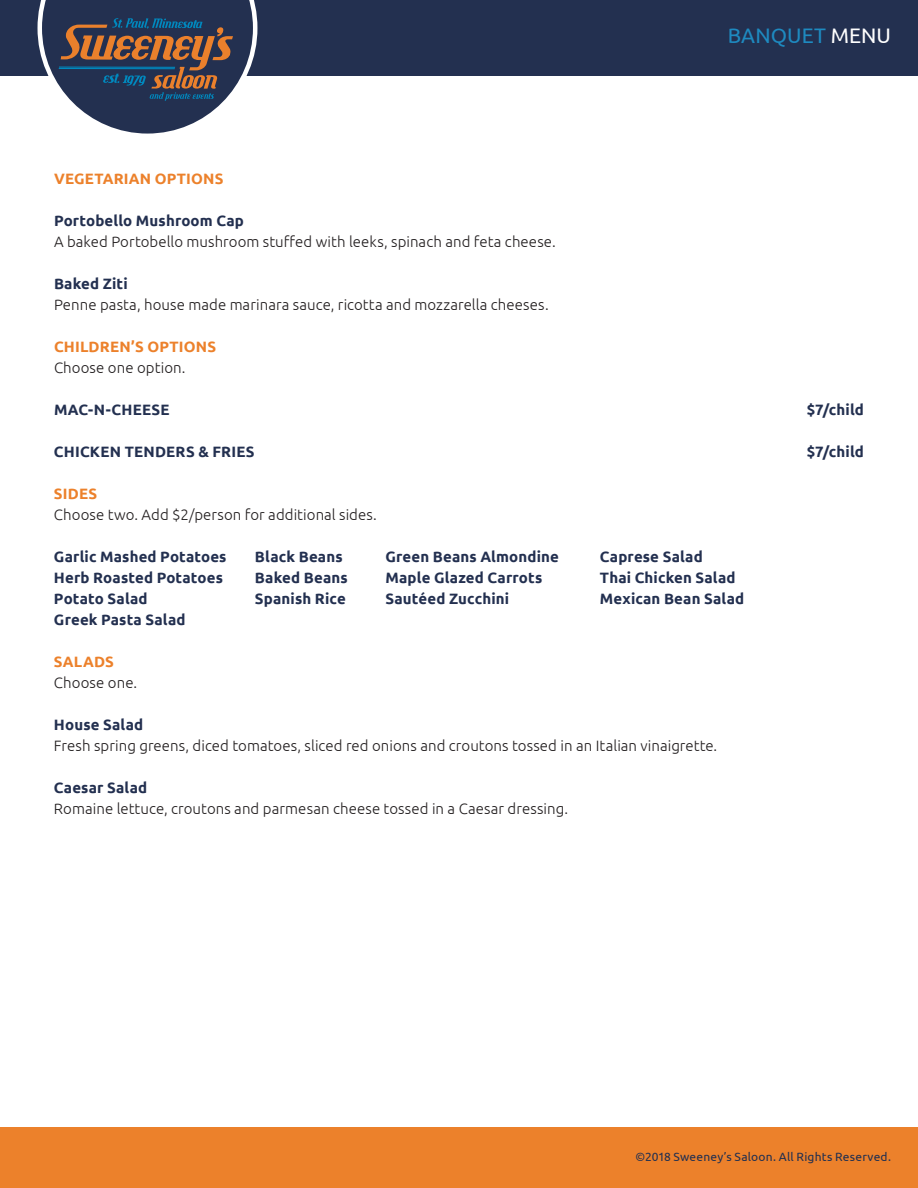
<style>
.page{position:relative;width:918px;height:1188px;background:#fff}
.page>*{position:absolute;margin:0;border:0;box-sizing:border-box;transform-origin:0 0}
.t1{font:21px "Ubuntu";letter-spacing:.005em;color:#1e8ac0}
.t2{font:300 15px "Ubuntu";letter-spacing:.005em;color:#231f20}
.t3{font:700 15px "Ubuntu";letter-spacing:.01em;color:#233050}
.t4{font:700 15px "Ubuntu";letter-spacing:.015em;color:#ec812b}
.t5{font:12px "Ubuntu";letter-spacing:.015em;color:#233050}
.s1{color:#fff}
</style>
<div class="page">
<div style="left:0;top:0;width:918px;height:76px;background:#233050"></div>
<div style="left:0;top:1127px;width:918px;height:61px;background:#ec812b"></div>
<svg style="left:38px;top:0;width:219px;height:134px"></svg>
<h1 class="t1" style="left:728px;top:23px;width:165px">BANQUET <span class="s1">MENU</span></h1>
<p class="t4" style="left:54px;top:170px;width:171px">VEGETARIAN OPTIONS</p>
<p class="t3" style="left:54px;top:212px;width:191px">Portobello Mushroom Cap</p>
<p class="t2" style="left:54px;top:233px;width:503px">A baked Portobello mushroom stuffed with leeks, spinach and feta cheese.</p>
<p class="t3" style="left:54px;top:275px;width:75px">Baked Ziti</p>
<p class="t2" style="left:54px;top:296px;width:496px">Penne pasta, house made marinara sauce, ricotta and mozzarella cheeses.</p>
<p class="t4" style="left:54px;top:338px;width:164px">CHILDREN’S OPTIONS</p>
<p class="t2" style="left:54px;top:359px;width:133px">Choose one option.</p>
<p class="t3" style="left:54px;top:401px;width:117px">MAC-N-CHEESE</p>
<p class="t3" style="left:807px;top:401px;width:59px">$7/child</p>
<p class="t3" style="left:54px;top:443px;width:202px">CHICKEN TENDERS &amp; FRIES</p>
<p class="t3" style="left:807px;top:443px;width:59px">$7/child</p>
<p class="t4" style="left:54px;top:485px;width:45px">SIDES</p>
<p class="t2" style="left:54px;top:506px;width:324px">Choose two. Add $2/person for additional sides.</p>
<p class="t3" style="left:54px;top:548px;width:174px">Garlic Mashed Potatoes</p>
<p class="t3" style="left:255px;top:548px;width:89px">Black Beans</p>
<p class="t3" style="left:385px;top:548px;width:175px">Green Beans Almondine</p>
<p class="t3" style="left:600px;top:548px;width:104px">Caprese Salad</p>
<p class="t3" style="left:54px;top:569px;width:171px">Herb Roasted Potatoes</p>
<p class="t3" style="left:255px;top:569px;width:94px">Baked Beans</p>
<p class="t3" style="left:385px;top:569px;width:158px">Maple Glazed Carrots</p>
<p class="t3" style="left:600px;top:569px;width:137px">Thai Chicken Salad</p>
<p class="t3" style="left:54px;top:590px;width:95px">Potato Salad</p>
<p class="t3" style="left:255px;top:590px;width:92px">Spanish Rice</p>
<p class="t3" style="left:385px;top:590px;width:125px">Sautéed Zucchini</p>
<p class="t3" style="left:600px;top:590px;width:146px">Mexican Bean Salad</p>
<p class="t3" style="left:54px;top:611px;width:133px">Greek Pasta Salad</p>
<p class="t4" style="left:54px;top:653px;width:61px">SALADS</p>
<p class="t2" style="left:54px;top:674px;width:85px">Choose one.</p>
<p class="t3" style="left:54px;top:716px;width:91px">House Salad</p>
<p class="t2" style="left:54px;top:737px;width:665px">Fresh spring greens, diced tomatoes, sliced red onions and croutons tossed in an Italian vinaigrette.</p>
<p class="t3" style="left:54px;top:779px;width:95px">Caesar Salad</p>
<p class="t2" style="left:54px;top:800px;width:516px">Romaine lettuce, croutons and parmesan cheese tossed in a Caesar dressing.</p>
<p class="t5" style="left:635px;top:1149px;width:257px">©2018 Sweeney’s Saloon. All Rights Reserved.</p>
</div>
